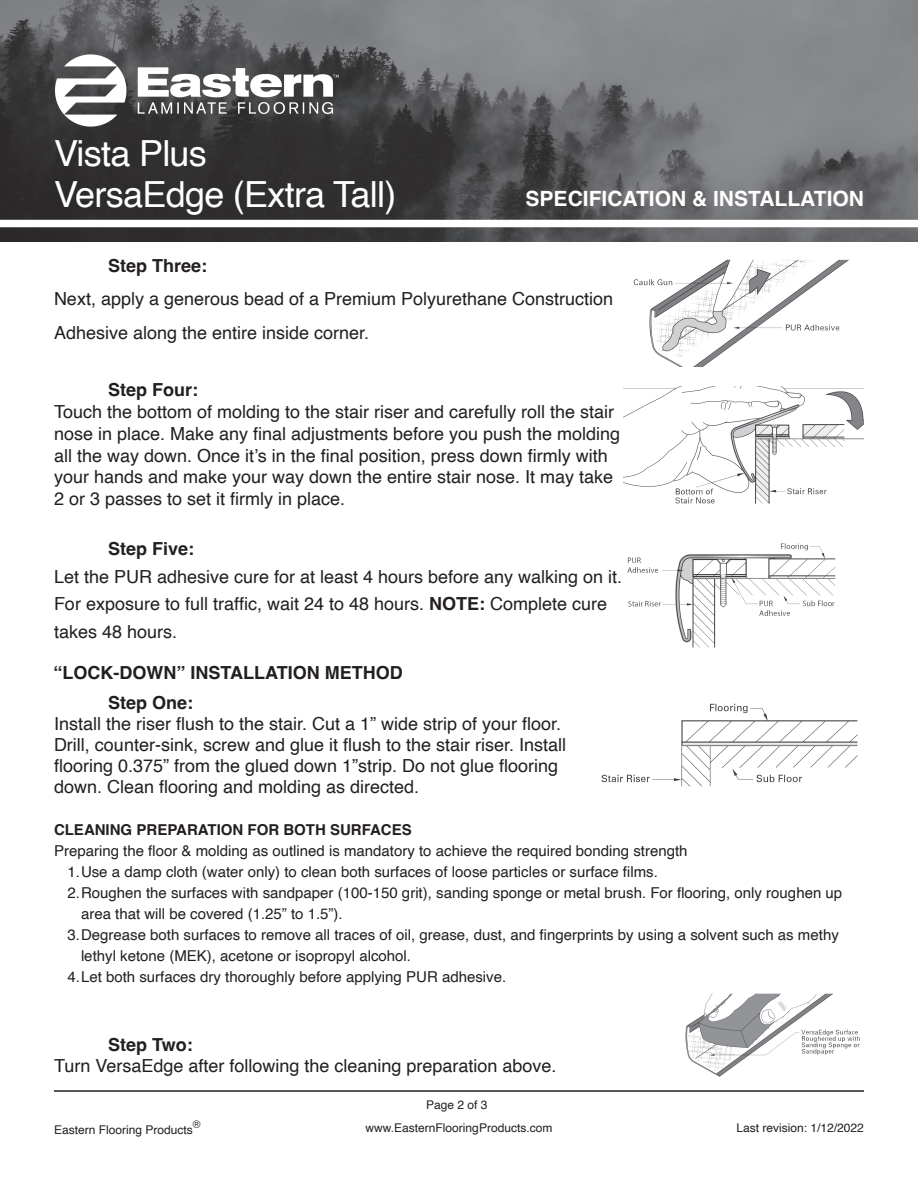
<style>
.page{position:relative;width:918px;height:1188px;background:#fff}
.page>*{position:absolute;margin:0;border:0;box-sizing:border-box;transform-origin:0 0}
.t1{font:36px "Helvetica";letter-spacing:-.02em;color:#fff}
.t2{font:700 21px "Helvetica";color:#fff}
.t3{font:18px/21.9px "Helvetica";color:#231f20}
.t4{font:700 18px "Helvetica";color:#231f20}
.t5{font:15px/21px "Helvetica";color:#231f20}
.t6{font:700 15px "Helvetica";color:#231f20}
.t7{font:12px "Helvetica";color:#231f20}
.t8{font:10.5px "Helvetica";color:#231f20}
.s1{font-weight:700}
</style>
<div class="page">
<img style="left:0;top:0;width:918px;height:242px">
<img style="left:24px;top:24px;width:340px;height:133px">
<div style="left:0;top:220px;width:918px;height:7px;background:#fff"></div>
<hr style="left:54px;top:1090px;width:810px;height:2px;background:#231f20">
<img style="left:633px;top:259px;width:216px;height:107px">
<img style="left:624px;top:387px;width:240px;height:117px">
<img style="left:627px;top:543px;width:209px;height:105px">
<img style="left:601px;top:703px;width:257px;height:84px">
<img style="left:685px;top:993px;width:175px;height:84px">
<p class="t1" style="left:54px;top:126px;width:154px">Vista Plus</p>
<p class="t1" style="left:54px;top:166px;width:344px">VersaEdge (Extra Tall)</p>
<p class="t2" style="left:526px;top:186px;width:340px">SPECIFICATION &amp; INSTALLATION</p>
<p class="t4" style="left:108px;top:254px;width:101px">Step Three:</p>
<p class="t3" style="left:54px;top:283px;width:561px;line-height:33.5px">Next, apply a generous bead of a Premium Polyurethane Construction<br>Adhesive along the entire inside corner.</p>
<p class="t4" style="left:108px;top:379px;width:91px">Step Four:</p>
<p class="t3" style="left:54px;top:401px;width:568px">Touch the bottom of molding to the stair riser and carefully roll the stair nose in place. Make any final adjustments before you push the molding all the way down. Once it’s in the final position, press down firmly with your hands and make your way down the entire stair nose. It may take</p>
<p class="t3" style="left:54px;top:489px;width:293px">2 or 3 passes to set it firmly in place.</p>
<p class="t4" style="left:108px;top:538px;width:88px">Step Five:</p>
<p class="t3" style="left:54px;top:563px;width:570px;line-height:27.6px">Let the PUR adhesive cure for at least 4 hours before any walking on it.<br>For exposure to full traffic, wait 24 to 48 hours. <span class="s1">NOTE:</span> Complete cure takes 48 hours.</p>
<p class="t4" style="left:54px;top:661px;width:351px">“LOCK-DOWN” INSTALLATION METHOD</p>
<p class="t4" style="left:108px;top:692px;width:87px">Step One:</p>
<p class="t3" style="left:54px;top:714px;width:514px;line-height:21px">Install the riser flush to the stair. Cut a 1” wide strip of your floor.<br>Drill, counter-sink, screw and glue it flush to the stair riser. Install flooring 0.375” from the glued down 1”strip. Do not glue flooring down. Clean flooring and molding as directed.</p>
<p class="t6" style="left:54px;top:820px;width:359px">CLEANING PREPARATION FOR BOTH SURFACES</p>
<p class="t5" style="left:54px;top:841px;width:635px">Preparing the floor &amp; molding as outlined is mandatory to achieve the required bonding strength</p>
<p class="t5" style="left:68px;top:862px;width:592px">1.Use a damp cloth (water only) to clean both surfaces of loose particles or surface films.</p>
<p class="t5" style="left:81px;top:883px;width:763px;text-indent:-14px">2.Roughen the surfaces with sandpaper (100-150 grit), sanding sponge or metal brush. For flooring, only roughen up area that will be covered (1.25” to 1.5”).</p>
<p class="t5" style="left:81px;top:925px;width:759px;text-indent:-14px">3.Degrease both surfaces to remove all traces of oil, grease, dust, and fingerprints by using a solvent such as methy lethyl ketone (MEK), acetone or isopropyl alcohol.</p>
<p class="t5" style="left:68px;top:967px;width:440px">4.Let both surfaces dry thoroughly before applying PUR adhesive.</p>
<p class="t4" style="left:108px;top:1033px;width:86px">Step Two:</p>
<p class="t3" style="left:54px;top:1055px;width:504px">Turn VersaEdge after following the cleaning preparation above.</p>
<p class="t7" style="left:426px;top:1095px;width:63px">Page 2 of 3</p>
<p class="t8" style="left:193px;top:1116px;width:9px">®</p>
<p class="t7" style="left:366px;top:1118px;width:188px">www.EasternFlooringProducts.com</p>
<p class="t7" style="left:737px;top:1118px;width:129px">Last revision: 1/12/2022</p>
<p class="t7" style="left:54px;top:1121px;width:140px">Eastern Flooring Products</p>
</div>
